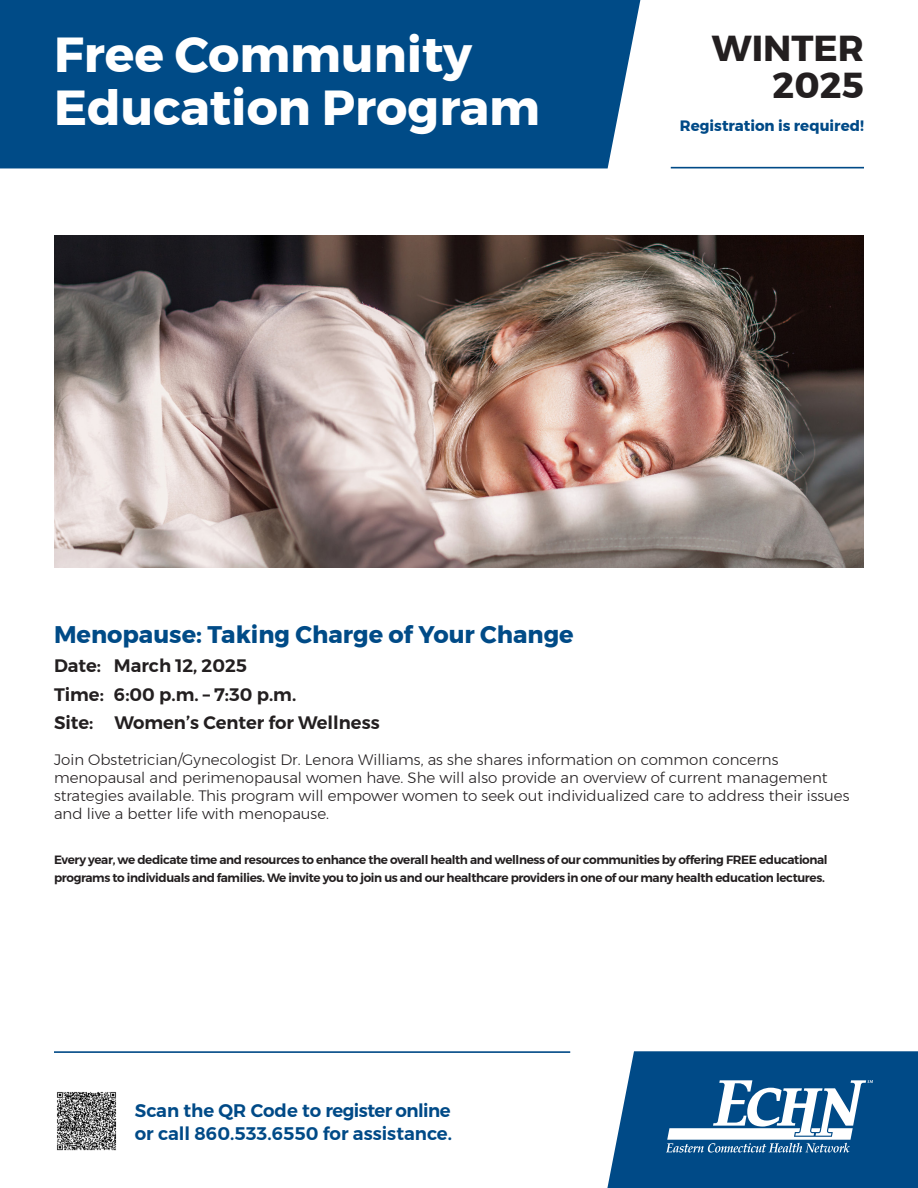
<style>
.page{position:relative;width:918px;height:1188px;background:#fff}
.page>*{position:absolute;margin:0;border:0;box-sizing:border-box;transform-origin:0 0}
.t1{font:700 49.05px/52.5px "Montserrat";color:#fff}
.t2{font:700 36px "Montserrat";color:#231f20}
.t3{font:700 24px "Montserrat";color:#004b87}
.t4{font:600 18.15px/23.5px "Montserrat";color:#004a87}
.t5{font:600 18px "Montserrat";color:#231f20}
.t6{font:300 15px/18px "Montserrat";color:#231f20}
.t7{font:700 15px "Montserrat";color:#004a87}
.t8{font:600 12px/18px "Montserrat";letter-spacing:-.03em;color:#231f20}
</style>
<div class="page">
<div style="left:0;top:0;width:640px;height:168px;background:#004b87"></div>
<hr style="left:671px;top:167px;width:193px;height:1px;background:#004a87">
<svg style="left:607px;top:1051px;width:311px;height:137px;background:#2b699b"></svg>
<hr style="left:54px;top:1051px;width:516px;height:2px;background:#004a87">
<img style="left:54px;top:235px;width:810px;height:333px">
<img style="left:57px;top:1092px;width:60px;height:59px">
<p class="t1" style="left:54px;top:29px;width:487px">Free Community<br>Education Program</p>
<p class="t2" style="left:712px;top:19px;width:154px">WINTER</p>
<p class="t2" style="left:773px;top:56px;width:93px">2025</p>
<p class="t7" style="left:680px;top:113px;width:186px">Registration is required!</p>
<p class="t3" style="left:54px;top:615px;width:521px">Menopause: Taking Charge of Your Change</p>
<p class="t5" style="left:54px;top:651px;width:195px">Date: March 12, 2025</p>
<p class="t5" style="left:54px;top:680px;width:244px">Time: 6:00 p.m. – 7:30 p.m.</p>
<p class="t5" style="left:54px;top:709px;width:327px">Site: Women’s Center for Wellness</p>
<p class="t6" style="left:54px;top:751px;width:797px">Join Obstetrician/Gynecologist Dr. Lenora Williams, as she shares information on common concerns menopausal and perimenopausal women have. She will also provide an overview of current management strategies available. This program will empower women to seek out individualized care to address their issues and live a better life with menopause.</p>
<p class="t8" style="left:54px;top:851px;width:775px">Every year, we dedicate time and resources to enhance the overall health and wellness of our communities by offering FREE educational programs to individuals and families. We invite you to join us and our healthcare providers in one of our many health education lectures.</p>
<p class="t4" style="left:135px;top:1098px;width:319px">Scan the QR Code to register online or call 860.533.6550 for assistance.</p>
</div>
